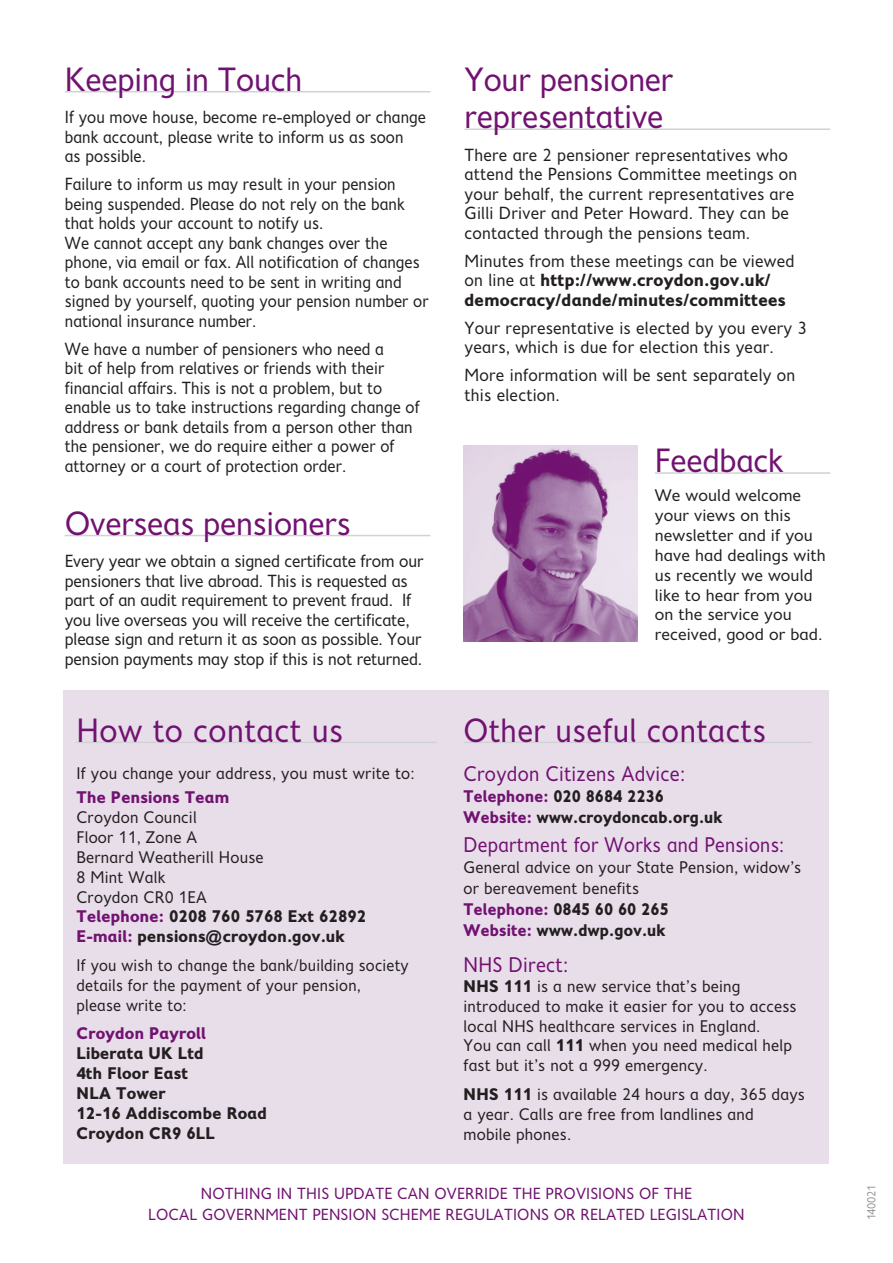
<style>
.page{position:relative;width:893px;height:1263px;background:#fff}
.page>*{position:absolute;margin:0;border:0;box-sizing:border-box;transform-origin:0 0}
.heads{font:34.5px/37.5px "Fiendstar";letter-spacing:-.02em;color:#711271}
.heads-2{font:34.5px "Fiendstar";color:#711271}
.Contacts_Heads{font:21.75px "Fiendstar";color:#711271}
.Contacts_Heads-2{font:21.75px "Fiendstar";color:#711271;scale:.95 1}
.text{font:18px/19.5px "Fiendstar";letter-spacing:-.01em;color:#231f20;scale:.96 1}
.text-2{font:18px/19.5px "Fiendstar";letter-spacing:-.01em;color:#231f20}
.text-3{font:700 18px/19.5px "Fiendstar";color:#231f20}
.text-4{font:17.25px/20px "Fiendstar";color:#231f20}
.text-5{font:17.25px/20px "Fiendstar";color:#231f20;scale:1.06 1}
.sub_heads{font:700 17.25px/20px "Fiendstar";color:#231f20}
.sub_heads-2{font:17.25px/20px "Fiendstar";color:#231f20}
.Contacts_Heads-3{font:17.25px/21px "Fiendstar";color:#231f20}
.text-6{font:700 17.25px/20px "Fiendstar";color:#231f20}
.Contacts_Heads-4{font:700 17.25px/21px "Fiendstar";color:#231f20}
.demi{font:16.5px/21px "Fiendstar";color:#711271;text-align:center}
.t1{font:12px "Fiendstar";letter-spacing:-.04em;color:#939598}
.s1{font-weight:700;color:#711271}
.s2{color:#711271}
.s3{font-weight:400}
.s4{font-weight:700}
</style>
<div class="page">
<div style="left:64px;top:690px;width:765px;height:474px;background:#e8deea"></div>
<hr style="left:77px;top:742px;width:360px;height:1px;background:#d1d2d4">
<hr style="left:463px;top:742px;width:349px;height:1px;background:#d1d2d4">
<hr style="left:65px;top:91px;width:366px;height:1px;background:#d1d2d4">
<hr style="left:65px;top:535px;width:366px;height:1px;background:#d1d2d4">
<hr style="left:465px;top:128px;width:365px;height:2px;background:#d1d2d4">
<hr style="left:655px;top:472px;width:175px;height:2px;background:#d1d2d4">
<img style="left:463px;top:445px;width:175px;height:196px">
<p class="heads" style="left:65px;top:61px;width:239px">Keeping in Touch</p>
<p class="text" style="left:65px;top:107px;width:378px">If you move house, become re-employed or change bank account, please write to inform us as soon<br>as possible.</p>
<p class="text" style="left:65px;top:174px;width:356px">Failure to inform us may result in your pension being suspended. Please do not rely on the bank that holds your account to notify us.</p>
<p class="text" style="left:65px;top:233px;width:381px">We cannot accept any bank changes over the phone, via email or fax. All notification of changes to bank accounts need to be sent in writing and signed by yourself, quoting your pension number or national insurance number.</p>
<p class="text" style="left:65px;top:339px;width:371px">We have a number of pensioners who need a<br>bit of help from relatives or friends with their financial affairs. This is not a problem, but to enable us to take instructions regarding change of address or bank details from a person other than the pensioner, we do require either a power of attorney or a court of protection order.</p>
<p class="heads" style="left:65px;top:504px;width:288px">Overseas pensioners</p>
<p class="text-2" style="left:65px;top:551px;width:360px">Every year we obtain a signed certificate from our pensioners that live abroad. This is requested as part of an audit requirement to prevent fraud. If you live overseas you will receive the certificate, please sign and return it as soon as possible. Your pension payments may stop if this is not returned.</p>
<p class="heads-2" style="left:77px;top:711px;width:268px">How to contact us</p>
<p class="sub_heads-2" style="left:77px;top:763px;width:340px">If you change your address, you must write to:</p>
<p class="sub_heads-2" style="left:77px;top:787px;width:189px"><span class="s1">The Pensions Team<br></span>Croydon Council<br>Floor 11, Zone A<br>Bernard Weatherill House<br>8 Mint Walk<br>Croydon CR0 1EA</p>
<p class="text-6" style="left:77px;top:906px;width:291px"><span class="s2">Telephone:</span> 0208 760 5768 Ext 62892<br><span class="s2">E-mail:</span> pensions@croydon.gov.uk</p>
<p class="text-4" style="left:77px;top:955px;width:334px">If you wish to change the bank/building society details for the payment of your pension, please write to:</p>
<p class="sub_heads" style="left:77px;top:1023px;width:192px"><span class="s2">Croydon Payroll<br></span>Liberata UK Ltd<br>4th Floor East<br>NLA Tower<br>12-16 Addiscombe Road<br>Croydon CR9 6LL</p>
<p class="heads" style="left:465px;top:61px;width:211px">Your pensioner representative</p>
<p class="text-2" style="left:465px;top:145px;width:335px">There are 2 pensioner representatives who attend the Pensions Committee meetings on your behalf, the current representatives are Gilli Driver and Peter Howard. They can be contacted through the pensions team.</p>
<p class="text-3" style="left:465px;top:251px;width:332px"><span class="s3">Minutes from these meetings can be viewed on line at</span> http://www.croydon.gov.uk/ democracy/dande/minutes/committees</p>
<p class="text-2" style="left:465px;top:318px;width:344px">Your representative is elected by you every 3 years, which is due for election this year.</p>
<p class="text-2" style="left:465px;top:365px;width:332px">More information will be sent separately on this election.</p>
<p class="heads" style="left:655px;top:442px;width:130px">Feedback</p>
<p class="text-5" style="left:655px;top:485px;width:163px">We would welcome your views on this newsletter and if you have had dealings with us recently we would like to hear from you on the service you received, good or bad.</p>
<p class="heads-2" style="left:463px;top:711px;width:304px">Other useful contacts</p>
<p class="Contacts_Heads" style="left:463px;top:761px;width:223px">Croydon Citizens Advice:</p>
<p class="sub_heads" style="left:463px;top:785px;width:261px;line-height:21px"><span class="s2">Telephone:</span> 020 8684 2236<br><span class="s2">Website:</span> www.croydoncab.org.uk</p>
<p class="Contacts_Heads-2" style="left:463px;top:833px;width:339px">Department for Works and Pensions:</p>
<p class="Contacts_Heads-3" style="left:463px;top:857px;width:339px">General advice on your State Pension, widow’s or bereavement benefits</p>
<p class="Contacts_Heads-4" style="left:463px;top:898px;width:207px"><span class="s2">Telephone:</span> 0845 60 60 265<br><span class="s2">Website:</span> www.dwp.gov.uk</p>
<p class="Contacts_Heads" style="left:463px;top:952px;width:106px">NHS Direct:</p>
<p class="text-4" style="left:463px;top:976px;width:335px"><span class="s4">NHS 111</span> is a new service that’s being introduced to make it easier for you to access local NHS healthcare services in England.<br>You can call <span class="s4">111</span> when you need medical help fast but it’s not a 999 emergency.</p>
<p class="text-4" style="left:463px;top:1084px;width:343px"><span class="s4">NHS 111</span> is available 24 hours a day, 365 days a year. Calls are free from landlines and mobile phones.</p>
<p class="demi" style="left:148px;top:1183px;width:598px">NOTHING IN THIS UPDATE CAN OVERRIDE THE PROVISIONS OF THE<br>LOCAL GOVERNMENT PENSION SCHEME REGULATIONS OR RELATED LEGISLATION</p>
<p class="t1" style="left:865px;top:1220px;width:37px;rotate:-90deg">140021</p>
</div>
